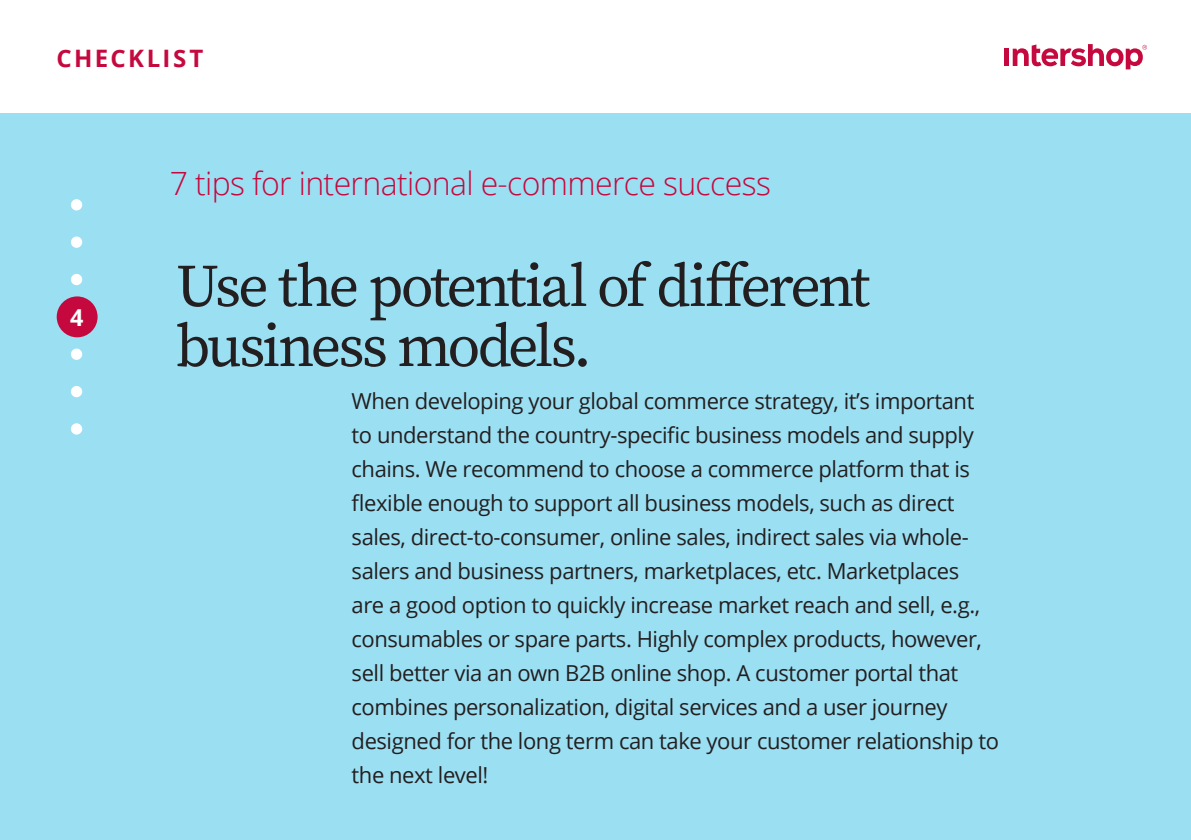
<style>
.page{position:relative;width:1191px;height:840px;background:#fff}
.page>*{position:absolute;margin:0;border:0;box-sizing:border-box;transform-origin:0 0}
.t1{font:60px/60px "Source Serif Variable";letter-spacing:-.05em;color:#231f20}
.t2{font:300 32px "Open Sans";letter-spacing:-.02em;color:#c5083d}
.t3{font:700 24px "Open Sans";letter-spacing:.095em;color:#c5083d}
.t4{font:700 23.2px "Open Sans";color:#fff}
.t5{font:22px/34px "Open Sans";letter-spacing:-.02em;color:#231f20}
</style>
<div class="page">
<div style="left:0;top:113px;width:1191px;height:726px;background:#9bdff3"></div>
<div style="left:71px;top:236px;width:11px;height:12px;background:#fff;border-radius:50%"></div>
<div style="left:71px;top:385px;width:11px;height:12px;background:#fff;border-radius:50%"></div>
<div style="left:71px;top:274px;width:11px;height:11px;background:#fff;border-radius:50%"></div>
<div style="left:71px;top:423px;width:11px;height:11px;background:#fff;border-radius:50%"></div>
<div style="left:71px;top:348px;width:11px;height:12px;background:#fff;border-radius:50%"></div>
<div style="left:71px;top:199px;width:11px;height:11px;background:#fff;border-radius:50%"></div>
<div style="left:57px;top:296px;width:41px;height:41px;background:#c5083d;border-radius:50%"></div>
<div style="left:1004px;top:49px;width:5px;height:17px;background:#c5083d"></div>
<svg style="left:1012px;top:44px;width:135px;height:25px"></svg>
<p class="t3" style="left:56px;top:41px;width:148px">CHECKLIST</p>
<p class="t4" style="left:70px;top:301px;width:15px">4</p>
<h2 class="t2" style="left:170px;top:161px;width:602px">7 tips for international e-commerce success</h2>
<h1 class="t1" style="left:176px;top:256px;width:696px">Use the potential of different business models.</h1>
<p class="t5" style="left:351px;top:383px;width:649px">When developing your global commerce strategy, it’s important to understand the country-specific business models and supply chains. We recommend to choose a commerce platform that is flexible enough to support all business models, such as direct sales, direct-to-consumer, online sales, indirect sales via whole&shy;salers and business partners, marketplaces, etc. Marketplaces<br>are a good option to quickly increase market reach and sell, e.g., consumables or spare parts. Highly complex products, however, sell better via an own B2B online shop. A customer portal that combines personalization, digital services and a user journey designed for the long term can take your customer relationship to the next level!</p>
</div>
